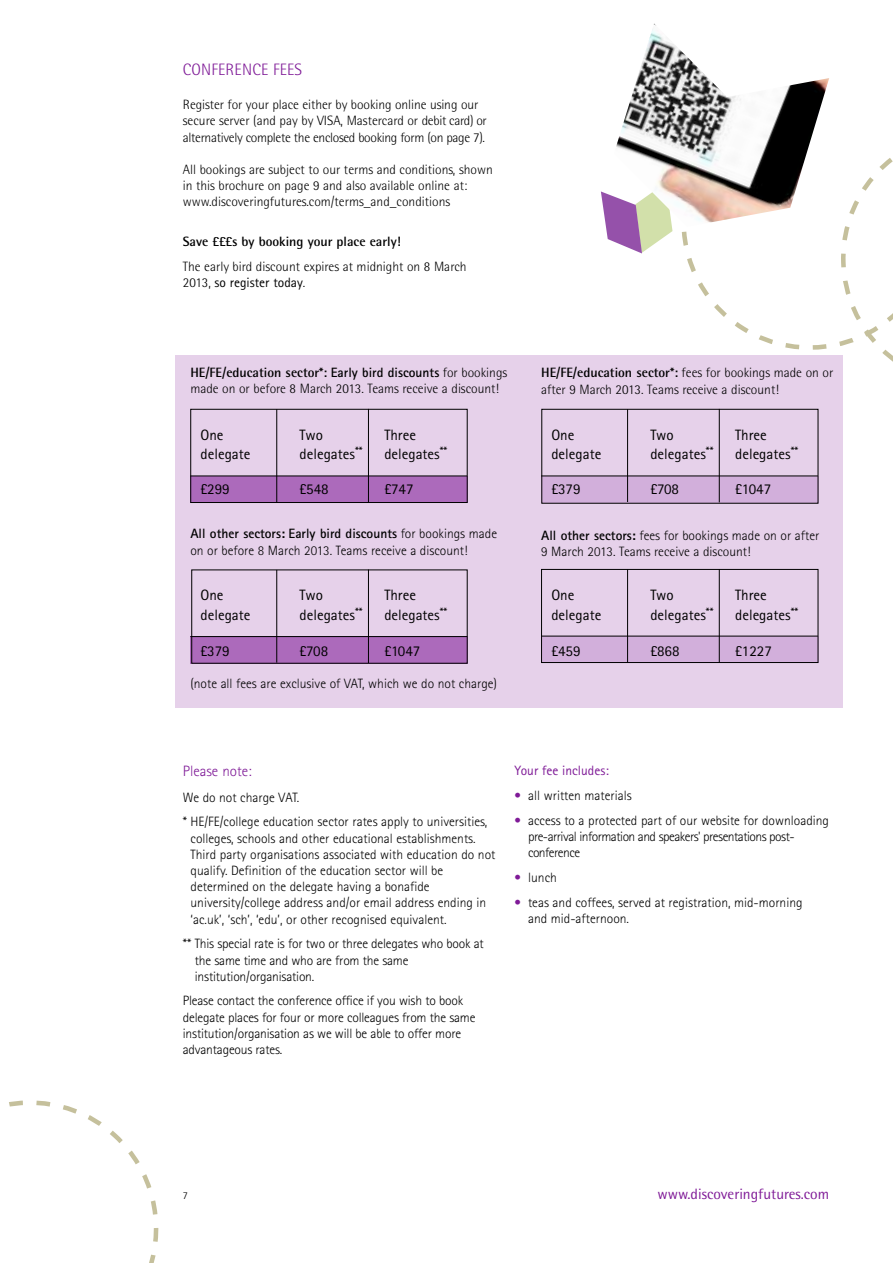
<style>
.page{position:relative;width:893px;height:1263px;background:#fff}
.page>*{position:absolute;margin:0;border:0;box-sizing:border-box;transform-origin:0 0}
.t1{font:300 16.5px "Rotis Semi Sans";letter-spacing:.01em;color:#7f1a97}
.t2{font:15px "Rotis Sans Serif";color:#000}
.t3{font:15px "Rotis Semi Sans";color:#7f1a97}
.t4{font:300 15px "Rotis Sans Serif";color:#7f1a97}
.t5{font:300 13.5px/16.2px "Rotis Sans Serif";color:#000}
.t6{font:300 13.5px/16.2px "Rotis Semi Sans";color:#000}
.t7{font:300 13.5px/16.2px "Rotis Sans Serif";letter-spacing:-.04em;color:#000}
.t8{font:700 13.5px "Rotis Semi Sans";color:#000}
.t9{font:13.5px "Rotis Sans Serif";color:#000}
.t10{font:13.5px "Rotis Sans Serif";color:#7f1a97}
.t11{font:300 10.5px "Rotis Semi Sans";color:#000}
.s1{font-family:"Rotis Semi Sans";font-weight:300}
.s2{font-weight:700}
.s3{font-family:"Rotis Sans Serif";font-weight:700}
.s4{font-family:"Rotis Sans Serif"}
.s5{color:#7f1a97}
</style>
<div class="page">
<div style="left:175px;top:355px;width:668px;height:353px;background:#e6d1ea"></div>
<div style="left:541px;top:636px;width:277px;height:27px;background:#d2afdb"></div>
<div style="left:541px;top:476px;width:277px;height:27px;background:#d2afdb"></div>
<div style="left:541px;top:409px;width:277px;height:95px;border:1px solid #000"></div>
<hr style="left:541px;top:476px;width:277px;height:1px;background:#000">
<hr style="left:627px;top:409px;width:1px;height:93px;background:#000">
<hr style="left:719px;top:409px;width:1px;height:93px;background:#000">
<div style="left:541px;top:569px;width:277px;height:94px;border:1px solid #000"></div>
<hr style="left:541px;top:636px;width:277px;height:1px;background:#000">
<hr style="left:627px;top:569px;width:1px;height:93px;background:#000">
<hr style="left:719px;top:569px;width:1px;height:93px;background:#000">
<div style="left:190px;top:636px;width:278px;height:27px;background:#ac6abb"></div>
<div style="left:190px;top:476px;width:278px;height:27px;background:#ac6abb"></div>
<div style="left:190px;top:409px;width:278px;height:94px;border:1px solid #000"></div>
<hr style="left:190px;top:476px;width:277px;height:1px;background:#000">
<hr style="left:276px;top:409px;width:1px;height:93px;background:#000">
<hr style="left:368px;top:409px;width:1px;height:93px;background:#000">
<div style="left:191px;top:569px;width:277px;height:95px;border:1px solid #000"></div>
<hr style="left:190px;top:636px;width:277px;height:1px;background:#000">
<hr style="left:276px;top:570px;width:1px;height:93px;background:#000">
<hr style="left:368px;top:569px;width:1px;height:94px;background:#000">
<svg style="left:9px;top:1100px;width:150px;height:163px"></svg>
<svg style="left:601px;top:24px;width:292px;height:338px"></svg>
<p class="t1" style="left:183px;top:64px;width:121px">CONFERENCE FEES</p>
<p class="t6" style="left:183px;top:98px;width:306px">Register for your place either by booking online using our secure server (and pay by VISA, Mastercard or debit card) or alternatively complete the enclosed booking form (on page 7).</p>
<p class="t6" style="left:183px;top:163px;width:311px">All bookings are subject to our terms and conditions, shown in this brochure on page 9 and also available online at: www.discoveringfutures.com/terms_and_conditions</p>
<p class="t8" style="left:183px;top:237px;width:219px">Save £££s by booking your place early!</p>
<p class="t6" style="left:183px;top:259px;width:285px">The early bird discount expires at midnight on 8 March</p>
<p class="t9" style="left:183px;top:277px;width:124px"><span class="s1">2013,</span> so register today<span class="s1">.</span></p>
<p class="t6" style="left:190px;top:365px;width:318px"><span class="s2">HE/FE/education sector*:</span> <span class="s3">Early bird discounts</span> for bookings made on or before 8 March 2013. Teams receive a discount!</p>
<p class="t2" style="left:201px;top:429px;width:25px">One</p>
<p class="t2" style="left:300px;top:429px;width:25px">Two</p>
<p class="t2" style="left:384px;top:429px;width:33px">Three</p>
<p class="t2" style="left:201px;top:449px;width:51px">delegate</p>
<p class="t2" style="left:300px;top:449px;width:65px">delegates<sup>**</sup></p>
<p class="t2" style="left:384px;top:449px;width:65px">delegates<sup>**</sup></p>
<p class="t2" style="left:201px;top:484px;width:31px">£299</p>
<p class="t2" style="left:300px;top:484px;width:31px">£548</p>
<p class="t2" style="left:384px;top:484px;width:31px">£747</p>
<p class="t5" style="left:190px;top:527px;width:308px"><span class="s2">All other sectors: Early bird discounts</span> for bookings made on or before 8 March 2013. Teams receive a discount!</p>
<p class="t2" style="left:201px;top:590px;width:25px">One</p>
<p class="t2" style="left:300px;top:590px;width:25px">Two</p>
<p class="t2" style="left:384px;top:590px;width:33px">Three</p>
<p class="t2" style="left:201px;top:610px;width:51px">delegate</p>
<p class="t2" style="left:300px;top:610px;width:65px">delegates<sup>**</sup></p>
<p class="t2" style="left:384px;top:610px;width:65px">delegates<sup>**</sup></p>
<p class="t2" style="left:201px;top:646px;width:31px">£379</p>
<p class="t2" style="left:300px;top:646px;width:30px">£708</p>
<p class="t2" style="left:384px;top:646px;width:38px">£1047</p>
<p class="t5" style="left:190px;top:676px;width:308px">(note all fees are exclusive of VAT, which we do not charge)</p>
<p class="t6" style="left:541px;top:366px;width:294px"><span class="s2">HE/FE/education sector*:</span> fees for bookings made on or after 9 March 2013. Teams receive a discount!</p>
<p class="t2" style="left:551px;top:429px;width:25px">One</p>
<p class="t2" style="left:650px;top:429px;width:25px">Two</p>
<p class="t2" style="left:735px;top:429px;width:33px">Three</p>
<p class="t2" style="left:551px;top:449px;width:51px">delegate</p>
<p class="t2" style="left:650px;top:449px;width:65px">delegates<sup>**</sup></p>
<p class="t2" style="left:735px;top:449px;width:65px">delegates<sup>**</sup></p>
<p class="t2" style="left:551px;top:484px;width:31px">£379</p>
<p class="t2" style="left:650px;top:484px;width:30px">£708</p>
<p class="t2" style="left:735px;top:484px;width:38px">£1047</p>
<p class="t5" style="left:541px;top:528px;width:280px"><span class="s2">All other sectors:</span> fees for bookings made on or after</p>
<p class="t6" style="left:541px;top:544px;width:211px"><span class="s4">9 March 2013.</span> Teams receive a discount!</p>
<p class="t2" style="left:551px;top:589px;width:25px">One</p>
<p class="t2" style="left:650px;top:589px;width:25px">Two</p>
<p class="t2" style="left:735px;top:589px;width:33px">Three</p>
<p class="t2" style="left:551px;top:609px;width:51px">delegate</p>
<p class="t2" style="left:650px;top:609px;width:65px">delegates<sup>**</sup></p>
<p class="t2" style="left:735px;top:609px;width:65px">delegates<sup>**</sup></p>
<p class="t2" style="left:551px;top:645px;width:31px">£459</p>
<p class="t2" style="left:650px;top:645px;width:31px">£868</p>
<p class="t2" style="left:735px;top:645px;width:38px">£1227</p>
<p class="t4" style="left:183px;top:766px;width:70px">Please note:</p>
<p class="t5" style="left:183px;top:786px;width:306px;line-height:24.8px">We do not charge VAT.<br>* HE/FE/college education sector rates apply to universities,</p>
<p class="t5" style="left:191px;top:831px;width:306px">colleges, schools and other educational establishments.<br>Third party organisations associated with education do not qualify. Definition of the education sector will be determined on the delegate having a bonafide university/college address and/or email address ending in ‘ac.uk’, ‘sch’, ‘edu’, or other recognised equivalent.</p>
<p class="t5" style="left:195px;top:937px;width:290px;text-indent:-12px">** This special rate is for two or three delegates who book at the same time and who are from the same institution/organisation.</p>
<p class="t5" style="left:183px;top:994px;width:294px">Please contact the conference office if you wish to book delegate places for four or more colleagues from the same institution/organisation as we will be able to offer more advantageous rates.</p>
<p class="t10" style="left:514px;top:766px;width:96px">Your fee includes:</p>
<p class="t5" style="left:514px;top:789px;width:119px"><span class="s5">•</span> all written materials</p>
<p class="t7" style="left:528px;top:813px;width:303px;text-indent:-14px"><span class="s5">•</span> access to a protected part of our website for downloading pre-arrival information and speakers' presentations post&shy;conference</p>
<p class="t5" style="left:514px;top:871px;width:44px"><span class="s5">•</span> lunch</p>
<p class="t5" style="left:528px;top:895px;width:276px;text-indent:-14px"><span class="s5">•</span> teas and coffees, served at registration, mid-morning and mid-afternoon.</p>
<p class="t11" style="left:183px;top:1192px;width:7px">7</p>
<p class="t3" style="left:657px;top:1188px;width:173px">www.discoveringfutures.com</p>
</div>
